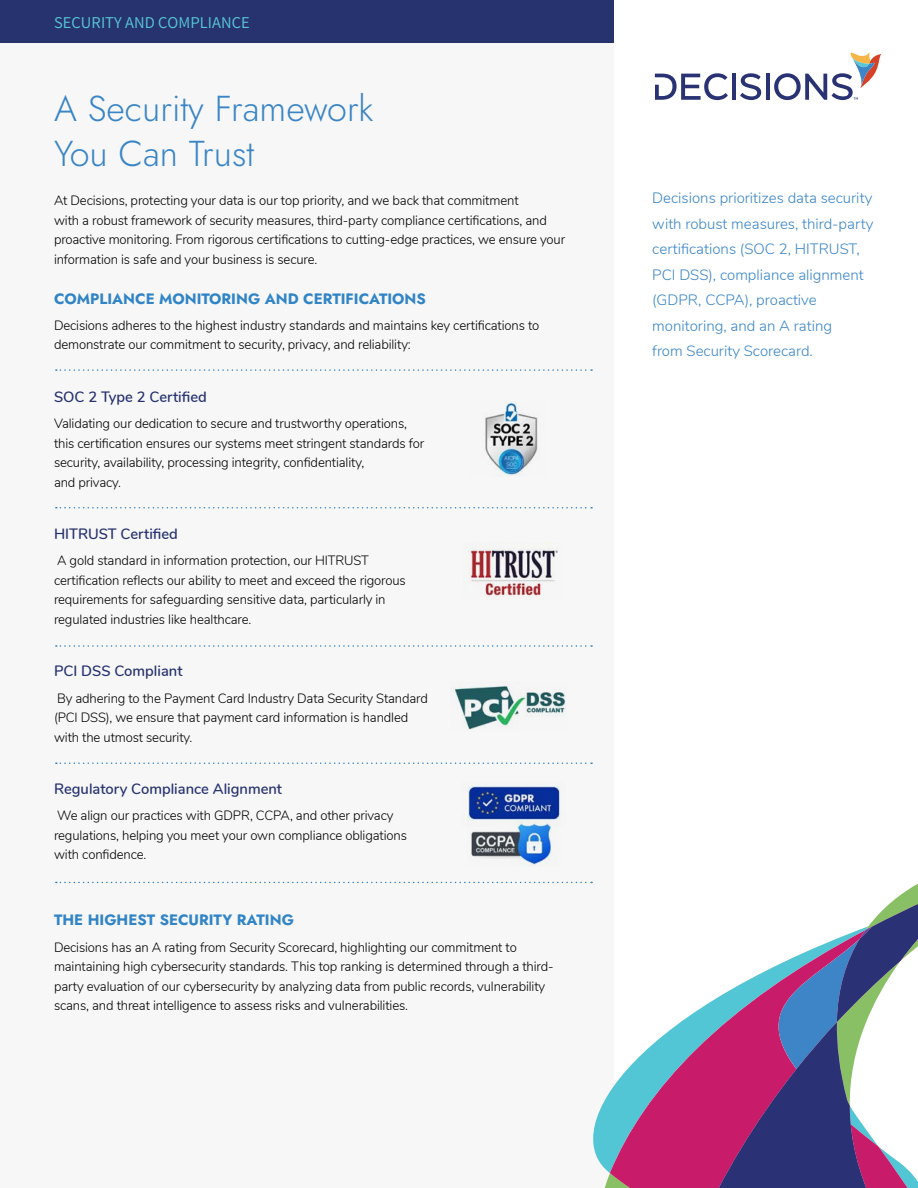
<style>
.page{position:relative;width:918px;height:1188px;background:#fff}
.page>*{position:absolute;margin:0;border:0;box-sizing:border-box;transform-origin:0 0}
.t1{font:300 36px/45px "Jost";color:#3a85c6}
.t2{font:16.5px "Varta";letter-spacing:.005em;color:#57c6d6}
.t3{font:300 15px/25.5px "Nunito";color:#3a85c6}
.t4{font:600 15px "Nunito";color:#27326f}
.t5{font:700 15px "Jost";color:#3184c6}
.t6{font:300 13.5px/19.5px "Nunito";letter-spacing:-.01em;color:#000}
</style>
<div class="page">
<div style="left:0;top:0;width:614px;height:1188px;background:#f7f7f7"></div>
<div style="left:0;top:0;width:614px;height:43px;background:#26336e"></div>
<hr style="left:766px;top:74px;width:4px;height:26px;background:#293273">
<svg style="left:655px;top:73px;width:73px;height:27px"></svg>
<hr style="left:732px;top:74px;width:4px;height:26px;background:#293273">
<svg style="left:740px;top:73px;width:21px;height:27px"></svg>
<svg style="left:774px;top:52px;width:107px;height:48px"></svg>
<svg style="left:56px;top:507px;width:536px;height:1px"></svg>
<svg style="left:56px;top:369px;width:536px;height:2px"></svg>
<svg style="left:56px;top:645px;width:536px;height:2px"></svg>
<svg style="left:56px;top:881px;width:862px;height:307px"></svg>
<svg style="left:56px;top:762px;width:536px;height:2px"></svg>
<img style="left:485px;top:401px;width:53px;height:75px">
<img style="left:464px;top:783px;width:100px;height:38px">
<img style="left:468px;top:821px;width:92px;height:45px">
<img style="left:454px;top:685px;width:112px;height:45px">
<img style="left:470px;top:548px;width:88px;height:51px">
<p class="t2" style="left:54px;top:12px;width:197px">SECURITY AND COMPLIANCE</p>
<h1 class="t1" style="left:54px;top:86px;width:321px">A Security Framework<br>You Can Trust</h1>
<p class="t6" style="left:54px;top:190px;width:513px">At Decisions, protecting your data is our top priority, and we back that commitment<br>with a robust framework of security measures, third-party compliance certifications, and proactive monitoring. From rigorous certifications to cutting-edge practices, we ensure your information is safe and your business is secure.</p>
<p class="t5" style="left:54px;top:288px;width:373px">COMPLIANCE MONITORING AND CERTIFICATIONS</p>
<p class="t6" style="left:54px;top:315px;width:487px">Decisions adheres to the highest industry standards and maintains key certifications to demonstrate our commitment to security, privacy, and reliability:</p>
<p class="t4" style="left:54px;top:386px;width:154px">SOC 2 Type 2 Certified</p>
<p class="t6" style="left:54px;top:413px;width:372px">Validating our dedication to secure and trustworthy operations, this certification ensures our systems meet stringent standards for security, availability, processing integrity, confidentiality,<br>and privacy.</p>
<p class="t4" style="left:54px;top:523px;width:125px">HITRUST Certified</p>
<p class="t6" style="left:54px;top:550px;width:353px">A gold standard in information protection, our HITRUST certification reflects our ability to meet and exceed the rigorous requirements for safeguarding sensitive data, particularly in regulated industries like healthcare.</p>
<p class="t4" style="left:54px;top:660px;width:130px">PCI DSS Compliant</p>
<p class="t6" style="left:54px;top:687px;width:375px">By adhering to the Payment Card Industry Data Security Standard (PCI DSS), we ensure that payment card information is handled with the utmost security.</p>
<p class="t4" style="left:54px;top:778px;width:230px">Regulatory Compliance Alignment</p>
<p class="t6" style="left:54px;top:805px;width:354px">We align our practices with GDPR, CCPA, and other privacy regulations, helping you meet your own compliance obligations with confidence.</p>
<p class="t5" style="left:54px;top:910px;width:241px">THE HIGHEST SECURITY RATING</p>
<p class="t6" style="left:54px;top:936px;width:501px">Decisions has an A rating from Security Scorecard, highlighting our commitment to maintaining high cybersecurity standards. This top ranking is determined through a third&shy;party evaluation of our cybersecurity by analyzing data from public records, vulnerability scans, and threat intelligence to assess risks and vulnerabilities.</p>
<p class="t3" style="left:652px;top:184px;width:223px">Decisions prioritizes data security with robust measures, third-party certifications (SOC 2, HITRUST,<br>PCI DSS), compliance alignment (GDPR, CCPA), proactive monitoring, and an A rating<br>from Security Scorecard.</p>
</div>
